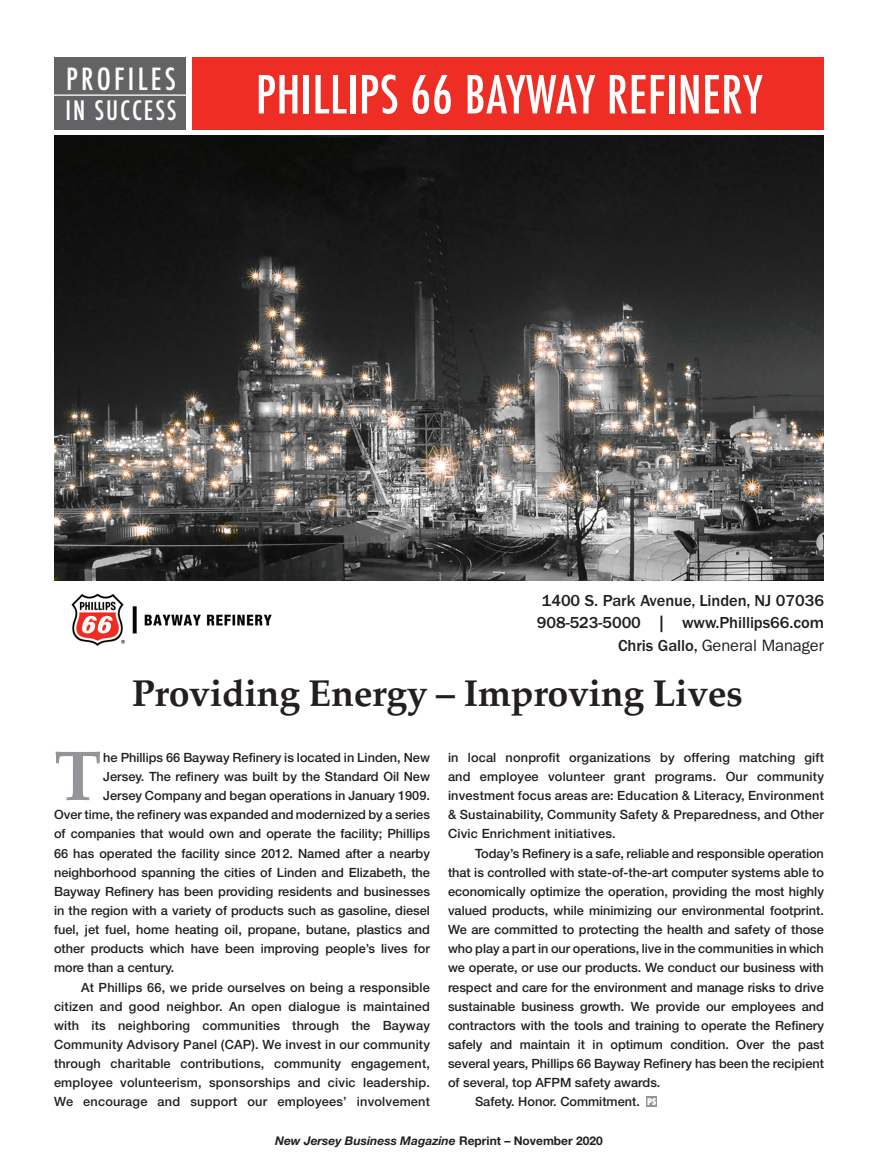
<style>
.page{position:relative;width:878px;height:1175px;background:#fff}
.page>*{position:absolute;margin:0;border:0;box-sizing:border-box;transform-origin:0 0}
.t1{font:700 71.1px "Palatino";color:#939598}
.t2{font:500 condensed 51px "Futura";letter-spacing:.01em;color:#fff}
.t3{font:700 37.5px "Palatino";letter-spacing:-.01em;color:#231f20}
.t4{font:500 condensed 29.7px "Futura";letter-spacing:.11em;color:#fff}
.t5{font:500 condensed 25.95px "Futura";letter-spacing:.075em;color:#fff}
.t6{font:500 16.5px/22.8px "ITC Franklin Gothic Std";letter-spacing:-.005em;color:#231f20;text-align:right}
.t7{font:500 12.75px/19.2px "Helvetica Neue LT Std";color:#231f20;text-align:justify}
.t8{font:italic 700 12px "Helvetica Neue LT Std";color:#231f20}
.s1{font-weight:400}
.s2{font-family:"Futura";font-weight:800;font-stretch:condensed;font-size:9px;color:#fff}
.s3{font-style:normal}
</style>
<div class="page">
<img style="left:71px;top:594px;width:201px;height:52px">
<div style="left:192px;top:58px;width:632px;height:72px;background:#ee2d24"></div>
<div style="left:54px;top:58px;width:132px;height:72px;background:#636366"></div>
<hr style="left:0;top:94px;width:192px;height:2px;background:#fff">
<img style="left:54px;top:135px;width:770px;height:445px">
<div style="left:646px;top:1096px;width:11px;height:10px;background:#939598"></div>
<h3 class="t4" style="left:66px;top:60px;width:111px">PROFILES</h3>
<h3 class="t5" style="left:65px;top:94px;width:113px">IN SUCCESS</h3>
<h2 class="t2" style="left:256px;top:62px;width:508px">PHILLIPS 66 BAYWAY REFINERY</h2>
<p class="t6" style="left:537px;top:589px;width:288px">1400 S. Park Avenue, Linden, NJ 07036<br>908-523-5000 | www.Phillips66.com<br>Chris Gallo, <span class="s1">General Manager</span></p>
<h3 class="t3" style="left:132px;top:661px;width:612px">Providing Energy – Improving Lives</h3>
<h1 class="t1" style="left:54px;top:715px;width:49px">T</h1>
<p class="t7" style="left:103px;top:747px;width:328px">he Phillips 66 Bayway Refinery is located in Linden, New</p>
<p class="t7" style="left:103px;top:766px;width:328px">Jersey. The refinery was built by the Standard Oil New</p>
<p class="t7" style="left:103px;top:786px;width:328px">Jersey Company and began operations in January 1909.</p>
<p class="t7" style="left:54px;top:805px;width:377px">Over time, the refinery was expanded and modernized by a series</p>
<p class="t7" style="left:54px;top:824px;width:377px">of companies that would own and operate the facility; Phillips</p>
<p class="t7" style="left:54px;top:843px;width:377px">66 has operated the facility since 2012. Named after a nearby</p>
<p class="t7" style="left:54px;top:862px;width:377px">neighborhood spanning the cities of Linden and Elizabeth, the</p>
<p class="t7" style="left:54px;top:881px;width:377px">Bayway Refinery has been providing residents and businesses</p>
<p class="t7" style="left:54px;top:900px;width:377px">in the region with a variety of products such as gasoline, diesel</p>
<p class="t7" style="left:54px;top:919px;width:377px">fuel, jet fuel, home heating oil, propane, butane, plastics and</p>
<p class="t7" style="left:54px;top:939px;width:377px">other products which have been improving people’s lives for</p>
<p class="t7" style="left:54px;top:958px;width:122px">more than a century.</p>
<p class="t7" style="left:81px;top:977px;width:350px">At Phillips 66, we pride ourselves on being a responsible</p>
<p class="t7" style="left:54px;top:996px;width:377px">citizen and good neighbor. An open dialogue is maintained</p>
<p class="t7" style="left:54px;top:1015px;width:377px">with its neighboring communities through the Bayway</p>
<p class="t7" style="left:54px;top:1034px;width:377px">Community Advisory Panel (CAP). We invest in our community</p>
<p class="t7" style="left:54px;top:1053px;width:377px">through charitable contributions, community engagement,</p>
<p class="t7" style="left:54px;top:1072px;width:377px">employee volunteerism, sponsorships and civic leadership.</p>
<p class="t7" style="left:54px;top:1092px;width:377px">We encourage and support our employees’ involvement</p>
<p class="t7" style="left:448px;top:747px;width:377px">in local nonprofit organizations by offering matching gift and employee volunteer grant programs. Our community investment focus areas are: Education &amp; Literacy, Environment &amp; Sustainability, Community Safety &amp; Preparedness, and Other Civic Enrichment initiatives.</p>
<p class="t7" style="left:475px;top:843px;width:350px">Today’s Refinery is a safe, reliable and responsible operation</p>
<p class="t7" style="left:448px;top:862px;width:377px">that is controlled with state-of-the-art computer systems able to</p>
<p class="t7" style="left:448px;top:881px;width:377px">economically optimize the operation, providing the most highly</p>
<p class="t7" style="left:448px;top:900px;width:377px">valued products, while minimizing our environmental footprint.</p>
<p class="t7" style="left:448px;top:919px;width:377px">We are committed to protecting the health and safety of those</p>
<p class="t7" style="left:448px;top:939px;width:377px">who play a part in our operations, live in the communities in which</p>
<p class="t7" style="left:448px;top:958px;width:377px">we operate, or use our products. We conduct our business with</p>
<p class="t7" style="left:448px;top:977px;width:377px">respect and care for the environment and manage risks to drive</p>
<p class="t7" style="left:448px;top:996px;width:377px">sustainable business growth. We provide our employees and</p>
<p class="t7" style="left:448px;top:1015px;width:377px">contractors with the tools and training to operate the Refinery</p>
<p class="t7" style="left:448px;top:1034px;width:377px">safely and maintain it in optimum condition. Over the past</p>
<p class="t7" style="left:448px;top:1053px;width:377px">several years, Phillips 66 Bayway Refinery has been the recipient</p>
<p class="t7" style="left:448px;top:1072px;width:214px">of several, top AFPM safety awards.</p>
<p class="t7" style="left:475px;top:1092px;width:183px">Safety. Honor. Commitment. <span class="s2">PS</span></p>
<p class="t8" style="left:275px;top:1133px;width:329px">New Jersey Business Magazine <span class="s3">Reprint – November 2020</span></p>
</div>
